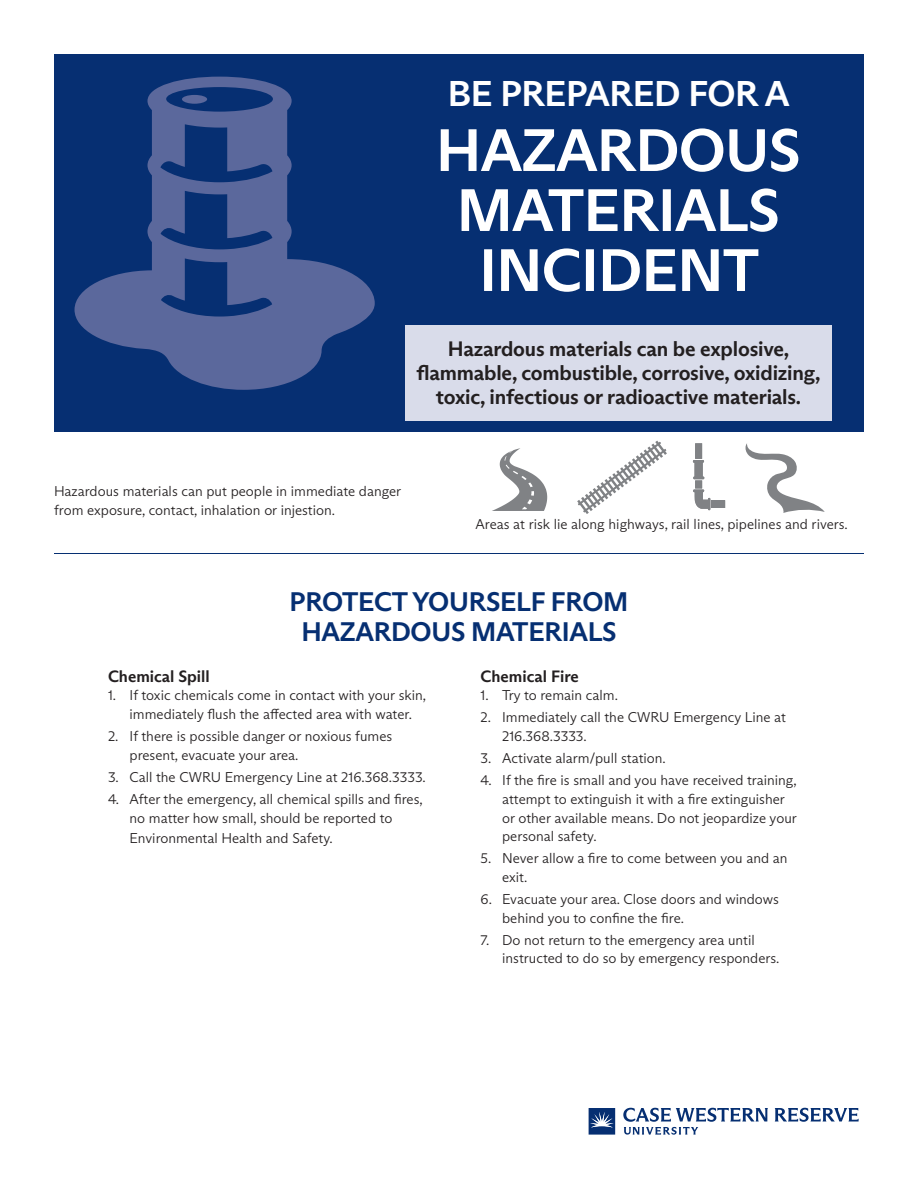
<style>
.page{position:relative;width:918px;height:1188px;background:#fff}
.page>*{position:absolute;margin:0;border:0;box-sizing:border-box;transform-origin:0 0}
.t1{font:700 60px/60px "ABC Arizona Sans";letter-spacing:-.01em;color:#fff;text-align:center}
.t2{font:700 36px "ABC Arizona Sans";letter-spacing:-.01em;color:#fff}
.t3{font:700 27px/30px "ABC Arizona Sans";letter-spacing:-.01em;color:#062f72;text-align:center}
.callout{font:700 21px/24px "ABC Arizona Sans";letter-spacing:-.01em;color:#231f20;text-align:center}
.subhead_2{font:700 16.5px "ABC Arizona Sans";color:#231f20}
.body_numerals{font:300 14.25px/18.8px "ABC Arizona Sans";color:#231f20}
.body{font:300 14.25px/19.5px "ABC Arizona Sans";color:#231f20}
</style>
<div class="page">
<svg style="left:589px;top:1108px;width:26px;height:27px"></svg>
<svg style="left:775px;top:1108px;width:84px;height:14px"></svg>
<svg style="left:623px;top:1108px;width:145px;height:27px"></svg>
<div style="left:54px;top:54px;width:810px;height:378px;background:#062f72"></div>
<svg style="left:75px;top:77px;width:300px;height:313px"></svg>
<div style="left:405px;top:325px;width:427px;height:96px;background:#d9dcea"></div>
<hr style="left:54px;top:553px;width:810px;height:1px;background:#062f72">
<svg style="left:492px;top:448px;width:55px;height:63px"></svg>
<svg style="left:577px;top:441px;width:90px;height:73px"></svg>
<svg style="left:745px;top:443px;width:80px;height:70px"></svg>
<svg style="left:693px;top:443px;width:32px;height:67px"></svg>
<p class="t2" style="left:448px;top:71px;width:343px">BE PREPARED FOR A</p>
<p class="t1" style="left:436px;top:120px;width:366px">HAZARDOUS<br>MATERIALS<br>INCIDENT</p>
<p class="callout" style="left:417px;top:336px;width:405px">Hazardous materials can be explosive, flammable, combustible, corrosive, oxidizing, toxic, infectious or radioactive materials.</p>
<p class="body" style="left:54px;top:481px;width:349px">Hazardous materials can put people in immediate danger from exposure, contact, inhalation or injestion.</p>
<p class="body" style="left:476px;top:514px;width:374px">Areas at risk lie along highways, rail lines, pipelines and rivers.</p>
<p class="t3" style="left:290px;top:587px;width:340px">PROTECT YOURSELF FROM<br>HAZARDOUS MATERIALS</p>
<p class="subhead_2" style="left:108px;top:666px;width:103px">Chemical Spill</p>
<p class="body_numerals" style="left:108px;top:686px;width:319px;text-align:center">1. If toxic chemicals come in contact with your skin, immediately flush the affected area with water.</p>
<p class="body_numerals" style="left:130px;top:727px;width:264px;text-indent:-22px">2. If there is possible danger or noxious fumes present, evacuate your area.</p>
<p class="body_numerals" style="left:108px;top:768px;width:319px">3. Call the CWRU Emergency Line at 216.368.3333.</p>
<p class="body_numerals" style="left:130px;top:790px;width:295px;text-indent:-22px">4. After the emergency, all chemical spills and fires, no matter how small, should be reported to</p>
<p class="body_numerals" style="left:130px;top:829px;width:205px">Environmental Health and Safety.</p>
<p class="subhead_2" style="left:481px;top:666px;width:100px">Chemical Fire</p>
<p class="body_numerals" style="left:481px;top:686px;width:139px">1. Try to remain calm.</p>
<p class="body_numerals" style="left:502px;top:708px;width:285px;text-indent:-22px">2. Immediately call the CWRU Emergency Line at<br>216.368.3333.</p>
<p class="body_numerals" style="left:481px;top:749px;width:187px">3. Activate alarm/pull station.</p>
<p class="body_numerals" style="left:502px;top:771px;width:296px;text-indent:-22px">4. If the fire is small and you have received training, attempt to extinguish it with a fire extinguisher or other available means. Do not jeopardize your personal safety.</p>
<p class="body_numerals" style="left:502px;top:849px;width:287px;text-indent:-22px">5. Never allow a fire to come between you and an exit.</p>
<p class="body_numerals" style="left:502px;top:890px;width:278px;text-indent:-22px">6. Evacuate your area. Close doors and windows behind you to confine the fire.</p>
<p class="body_numerals" style="left:502px;top:931px;width:279px;text-indent:-22px">7. Do not return to the emergency area until instructed to do so by emergency responders.</p>
</div>
